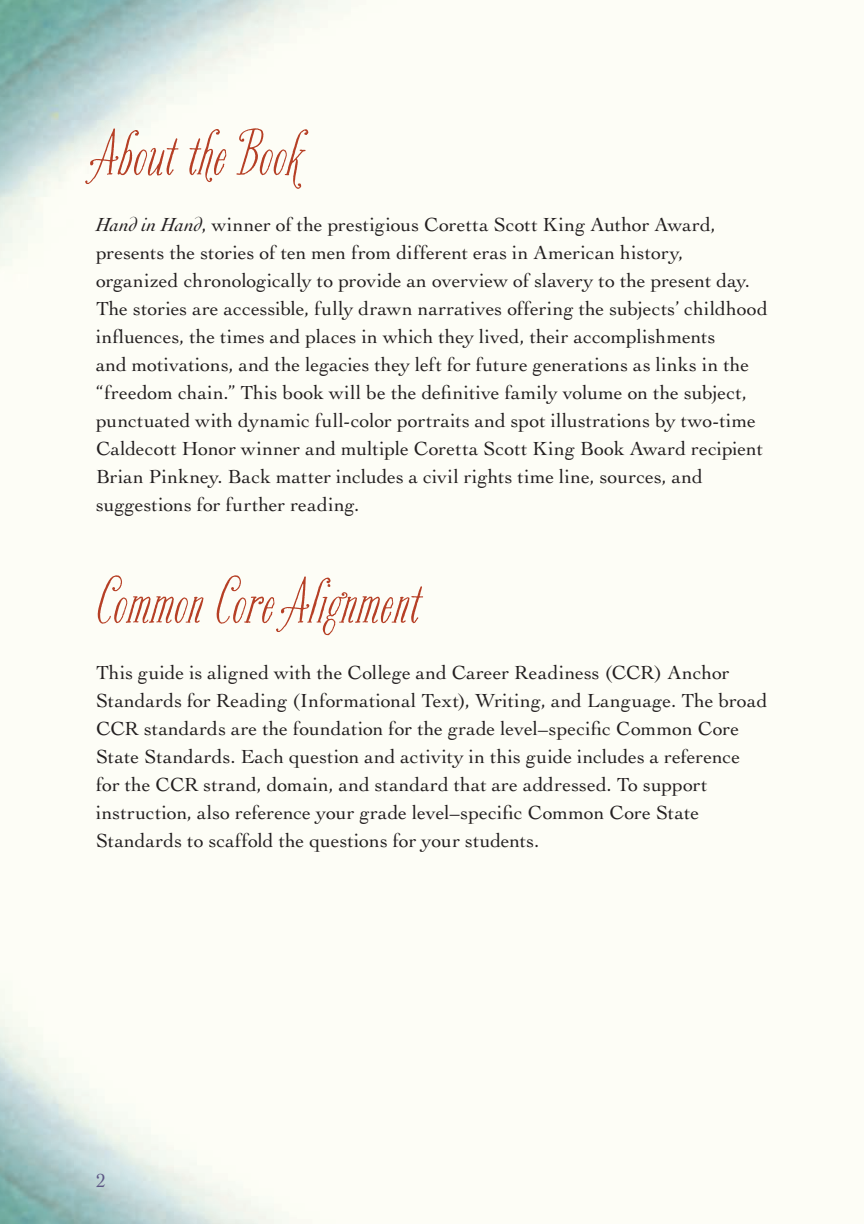
<style>
.page{position:relative;width:864px;height:1224px;background:#fff}
.page>*{position:absolute;margin:0;border:0;box-sizing:border-box;transform-origin:0 0}
.Heads{font:64px "Bookeyed Suzanne";letter-spacing:.005em;color:#b63f25}
.Body_Copy{font:20px/28px "Cochin LT Std";letter-spacing:.005em;color:#231f20}
.t1{font:20px "Cochin LT Std";color:#5c5684}
.s1{font-style:italic}
</style>
<div class="page">
<img style="left:0;top:0;width:367px;height:1224px">
<p class="Heads" style="left:96px;top:115px;width:207px">About the Book</p>
<p class="Body_Copy" style="left:96px;top:210px;width:673px"><span class="s1">Hand in Hand</span>, winner of the prestigious Coretta Scott King Author Award, presents the stories of ten men from different eras in American history, organized chronologically to provide an overview of slavery to the present day.<br>The stories are accessible, fully drawn narratives offering the subjects’ childhood influences, the times and places in which they lived, their accomplishments<br>and motivations, and the legacies they left for future generations as links in the “freedom chain.” This book will be the definitive family volume on the subject, punctuated with dynamic full-color portraits and spot illustrations by two-time Caldecott Honor winner and multiple Coretta Scott King Book Award recipient Brian Pinkney. Back matter includes a civil rights time line, sources, and suggestions for further reading.</p>
<p class="Heads" style="left:96px;top:563px;width:326px">Common Core Alignment</p>
<p class="Body_Copy" style="left:96px;top:658px;width:673px">This guide is aligned with the College and Career Readiness (CCR) Anchor Standards for Reading (Informational Text), Writing, and Language. The broad CCR standards are the foundation for the grade level–specific Common Core State Standards. Each question and activity in this guide includes a reference for the CCR strand, domain, and standard that are addressed. To support instruction, also reference your grade level–specific Common Core State Standards to scaffold the questions for your students.</p>
<p class="t1" style="left:96px;top:1170px;width:11px">2</p>
</div>
